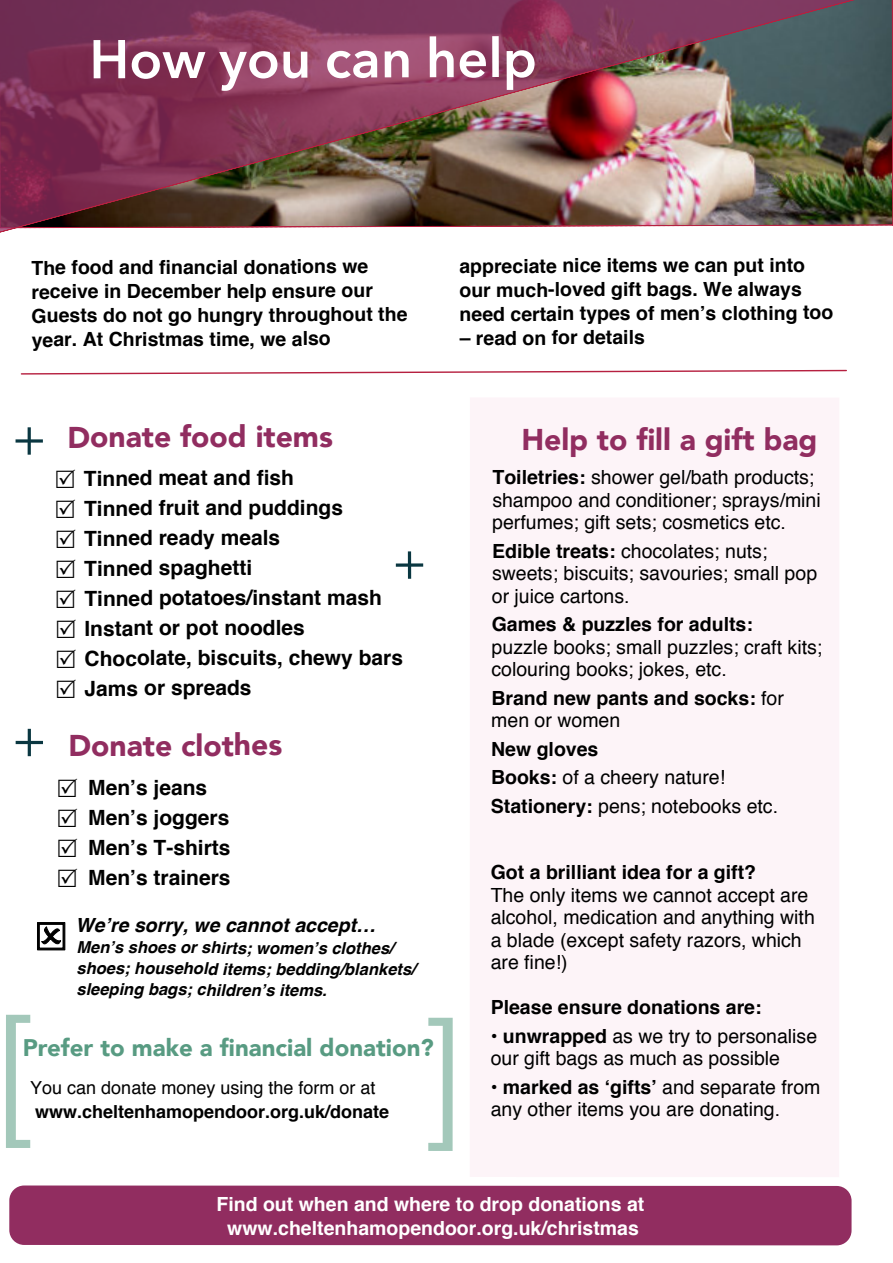
<style>
.page{position:relative;width:893px;height:1263px;background:#fff}
.page>*{position:absolute;margin:0;border:0;box-sizing:border-box;transform-origin:0 0}
.t1{font:150px "Avenir";color:rgb(88 155 130/.55)}
.t2{font:600 54px "Avenir Next";letter-spacing:-.005em;color:#fff}
.t3{font:900 30px "Avenir";color:#912d60}
.t4{font:900 24px "Avenir";color:#589b82}
.t5{font:24px/30px "Wingdings 2";color:#000;text-align:justify}
.t6{font:700 21px/30px "Helvetica";letter-spacing:-.005em;color:#000}
.t7{font:19.5px/22.5px "Helvetica";letter-spacing:-.005em;color:#000}
.t8{font:700 19.5px/24px "Helvetica";letter-spacing:-.005em;color:#000}
.t9{font:700 19.5px/24px "Helvetica";color:#fff;text-align:center}
.t10{font:italic 700 19.5px "Helvetica";color:#000}
.t11{font:700 18px "Helvetica";color:#000}
.t12{font:18px "Helvetica";color:#000}
.t13{font:italic 700 16.5px/21px "Helvetica";color:#000}
.s1{font-weight:700}
.s2{font-weight:400}
</style>
<div class="page">
<img style="left:860px;top:0;width:33px;height:226px">
<img style="left:0;top:0;width:860px;height:233px">
<svg style="left:20px;top:369px;width:827px;height:6px"></svg>
<div style="left:470px;top:397px;width:369px;height:780px;background:#fdf4f8"></div>
<div style="left:9px;top:1185px;width:842px;height:60px;background:#912d60"></div>
<h2 class="t2" style="left:89px;top:24px;width:449px">How you can help</h2>
<p class="t8" style="left:31px;top:256px;width:378px">The food and financial donations we receive in December help ensure our Guests do not go hungry throughout the year. At Christmas time, we also</p>
<p class="t8" style="left:459px;top:255px;width:376px">appreciate nice items we can put into our much-loved gift bags. We always need certain types of men’s clothing too</p>
<p class="t8" style="left:460px;top:327px;width:187px">– read on for details</p>
<h3 class="t3" style="left:67px;top:417px;width:267px">Donate food items</h3>
<p class="t5" style="left:55px;top:466px;width:24px">☑ ☑ ☑ ☑ ☑ ☑ ☑ ☑</p>
<p class="t6" style="left:84px;top:464px;width:321px">Tinned meat and fish<br>Tinned fruit and puddings<br>Tinned ready meals<br>Tinned spaghetti<br>Tinned potatoes/instant mash<br>Instant or pot noodles<br>Chocolate, biscuits, chewy bars<br>Jams or spreads</p>
<h3 class="t3" style="left:68px;top:726px;width:215px">Donate clothes</h3>
<p class="t5" style="left:57px;top:776px;width:23px">☑ ☑ ☑ ☑</p>
<p class="t6" style="left:88px;top:774px;width:144px">Men’s jeans<br>Men’s joggers<br>Men’s T-shirts<br>Men’s trainers</p>
<p class="t10" style="left:75px;top:918px;width:302px">We’re sorry, we cannot accept…</p>
<p class="t13" style="left:77px;top:938px;width:341px">Men’s shoes or shirts; women’s clothes/ shoes; household items; bedding/blankets/ sleeping bags; children’s items.</p>
<h1 class="t1" style="left:-4px;top:974px;width:41px">[</h1>
<h1 class="t1" style="left:462px;top:1191px;width:41px;rotate:-180deg">[</h1>
<p class="t4" style="left:23px;top:1032px;width:413px">Prefer to make a financial donation?</p>
<p class="t12" style="left:30px;top:1080px;width:347px">You can donate money using the form or at</p>
<p class="t11" style="left:35px;top:1104px;width:356px">www.cheltenhamopendoor.org.uk/donate</p>
<h3 class="t3" style="left:521px;top:420px;width:298px">Help to fill a gift bag</h3>
<p class="t7" style="left:492px;top:467px;width:330px"><span class="s1">Toiletries:</span> shower gel/bath products; shampoo and conditioner; sprays/mini perfumes; gift sets; cosmetics etc.</p>
<p class="t7" style="left:492px;top:541px;width:327px"><span class="s1">Edible treats:</span> chocolates; nuts; sweets; biscuits; savouries; small pop or juice cartons.</p>
<p class="t8" style="left:492px;top:613px;width:263px">Games &amp; puzzles for adults:</p>
<p class="t7" style="left:491px;top:637px;width:332px">puzzle books; small puzzles; craft kits; colouring books; jokes, etc.</p>
<p class="t8" style="left:491px;top:688px;width:294px;line-height:22.5px">Brand new pants and socks: <span class="s2">for men or women</span></p>
<p class="t7" style="left:491px;top:736px;width:289px;line-height:28.5px"><span class="s1">New gloves<br>Books:</span> of a cheery nature!<br><span class="s1">Stationery:</span> pens; notebooks etc.</p>
<p class="t8" style="left:491px;top:861px;width:267px">Got a brilliant idea for a gift?</p>
<p class="t7" style="left:491px;top:885px;width:326px">The only items we cannot accept are alcohol, medication and anything with a blade (except safety razors, which are fine!)</p>
<p class="t8" style="left:491px;top:996px;width:272px">Please ensure donations are:</p>
<p class="t7" style="left:491px;top:1026px;width:328px"><span class="s1">• unwrapped</span> as we try to personalise our gift bags as much as possible</p>
<p class="t7" style="left:491px;top:1077px;width:331px"><span class="s1">• marked as ‘gifts’</span> and separate from any other items you are donating.</p>
<p class="t9" style="left:216px;top:1193px;width:429px">Find out when and where to drop donations at www.cheltenhamopendoor.org.uk/christmas</p>
<p class="t9" style="left:222px;top:1202px;width:413px">www.cheltenhamopendoor.org.uk/christmas</p>
</div>
